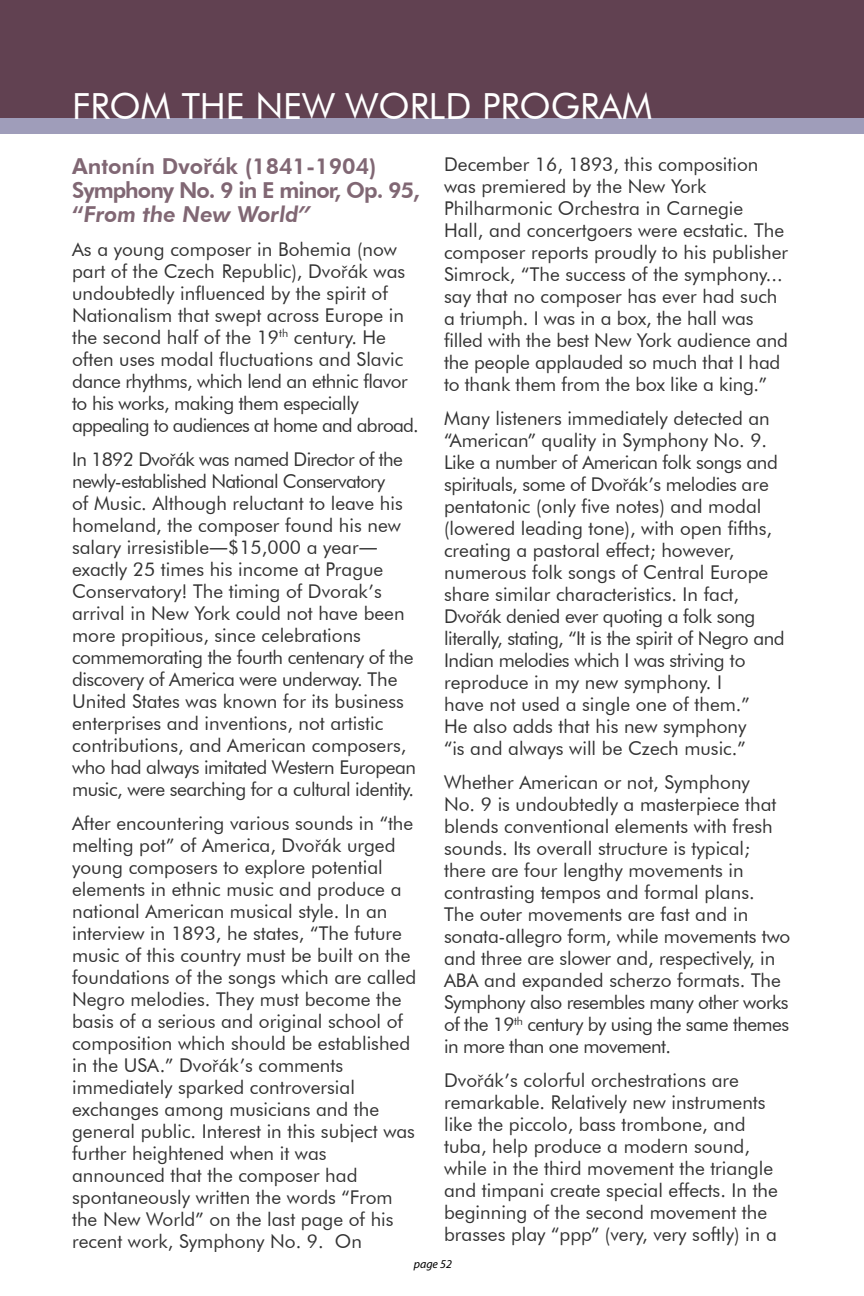
<style>
.page{position:relative;width:864px;height:1296px;background:#fff}
.page>*{position:absolute;margin:0;border:0;box-sizing:border-box;transform-origin:0 0}
.t1{font:36px "Futura BT";color:#fff}
.t2{font:800 22px/24px "Futura BT";letter-spacing:-.025em;color:#614151}
.t3{font:19px/22px "Futura BT";color:#000}
.t4{font:italic 12px "Myriad Pro";color:#000}
.s1{font-family:"Open Sans";font-weight:700;font-size:20px}
.s2{font-style:italic}
.s3{font-family:"Open Sans";font-size:16px}
.s4{font-family:"Open Sans"}
</style>
<div class="page">
<div style="left:0;top:0;width:864px;height:125px;background:#614151"></div>
<div style="left:0;top:118px;width:864px;height:16px;background:#9f9dba"></div>
<h1 class="t1" style="left:72px;top:84px;width:582px">FROM THE NEW WORLD PROGRAM</h1>
<p class="t2" style="left:72px;top:154px;width:349px">Antonín Dvo<span class="s1">ř</span>ák (1841-1904)<br>Symphony No. 9 in E minor, Op. 95, “<span class="s2">From the New World”</span></p>
<p class="t3" style="left:72px;top:238px;width:348px">As a young composer in Bohemia (now part of the Czech Republic), Dvo<span class="s3">ř</span>ák was undoubtedly influenced by the spirit of Nationalism that swept across Europe in the second half of the 19<sup>th</sup> century. He often uses modal fluctuations and Slavic dance rhythms, which lend an ethnic flavor to his works, making them especially appealing to audiences at home and abroad.</p>
<p class="t3" style="left:72px;top:448px;width:345px">In 1892 Dvo<span class="s3">ř</span>ák was named Director of the newly-established National Conservatory<br>of Music. Although reluctant to leave his homeland, the composer found his new salary irresistible<span class="s4">―</span>$15,000 a year<span class="s4">― </span>exactly 25 times his income at Prague Conservatory! The timing of Dvorak’s arrival in New York could not have been more propitious, since celebrations commemorating the fourth centenary of the discovery of America were underway. The United States was known for its business enterprises and inventions, not artistic contributions, and American composers, who had always imitated Western European music, were searching for a cultural identity.</p>
<p class="t3" style="left:72px;top:812px;width:346px">After encountering various sounds in “the melting pot” of America, Dvo<span class="s3">ř</span>ák urged young composers to explore potential elements in ethnic music and produce a national American musical style. In an interview in 1893, he states, “The future music of this country must be built on the foundations of the songs which are called Negro melodies. They must become the basis of a serious and original school of composition which should be established in the USA.” Dvo<span class="s3">ř</span>ák’s comments immediately sparked controversial exchanges among musicians and the general public. Interest in this subject was further heightened when it was announced that the composer had spontaneously written the words “From the New World” on the last page of his recent work, Symphony No. 9. On</p>
<p class="t3" style="left:444px;top:153px;width:346px">December 16, 1893, this composition was premiered by the New York Philharmonic Orchestra in Carnegie<br>Hall, and concertgoers were ecstatic. The composer reports proudly to his publisher Simrock, “The success of the symphony... say that no composer has ever had such a triumph. I was in a box, the hall was filled with the best New York audience and the people applauded so much that I had to thank them from the box like a king.”</p>
<p class="t3" style="left:444px;top:407px;width:342px">Many listeners immediately detected an “American” quality in Symphony No. 9.<br>Like a number of American folk songs and spirituals, some of Dvo<span class="s3">ř</span>ák’s melodies are pentatonic (only five notes) and modal (lowered leading tone), with open fifths, creating a pastoral effect; however, numerous folk songs of Central Europe share similar characteristics. In fact, Dvo<span class="s3">ř</span>ák denied ever quoting a folk song literally, stating, “It is the spirit of Negro and Indian melodies which I was striving to reproduce in my new symphony. I<br>have not used a single one of them.”<br>He also adds that his new symphony<br>“is and always will be Czech music.”</p>
<p class="t3" style="left:444px;top:771px;width:348px">Whether American or not, Symphony<br>No. 9 is undoubtedly a masterpiece that blends conventional elements with fresh sounds. Its overall structure is typical; there are four lengthy movements in contrasting tempos and formal plans.<br>The outer movements are fast and in sonata-allegro form, while movements two and three are slower and, respectively, in ABA and expanded scherzo formats. The Symphony also resembles many other works of the 19<sup>th</sup> century by using the same themes in more than one movement.</p>
<p class="t3" style="left:444px;top:1069px;width:335px">Dvo<span class="s3">ř</span>ák’s colorful orchestrations are remarkable. Relatively new instruments like the piccolo, bass trombone, and tuba, help produce a modern sound, while in the third movement the triangle and timpani create special effects. In the beginning of the second movement the brasses play “ppp” (very, very softly) in a</p>
<p class="t4" style="left:414px;top:1257px;width:40px">page 52</p>
</div>
